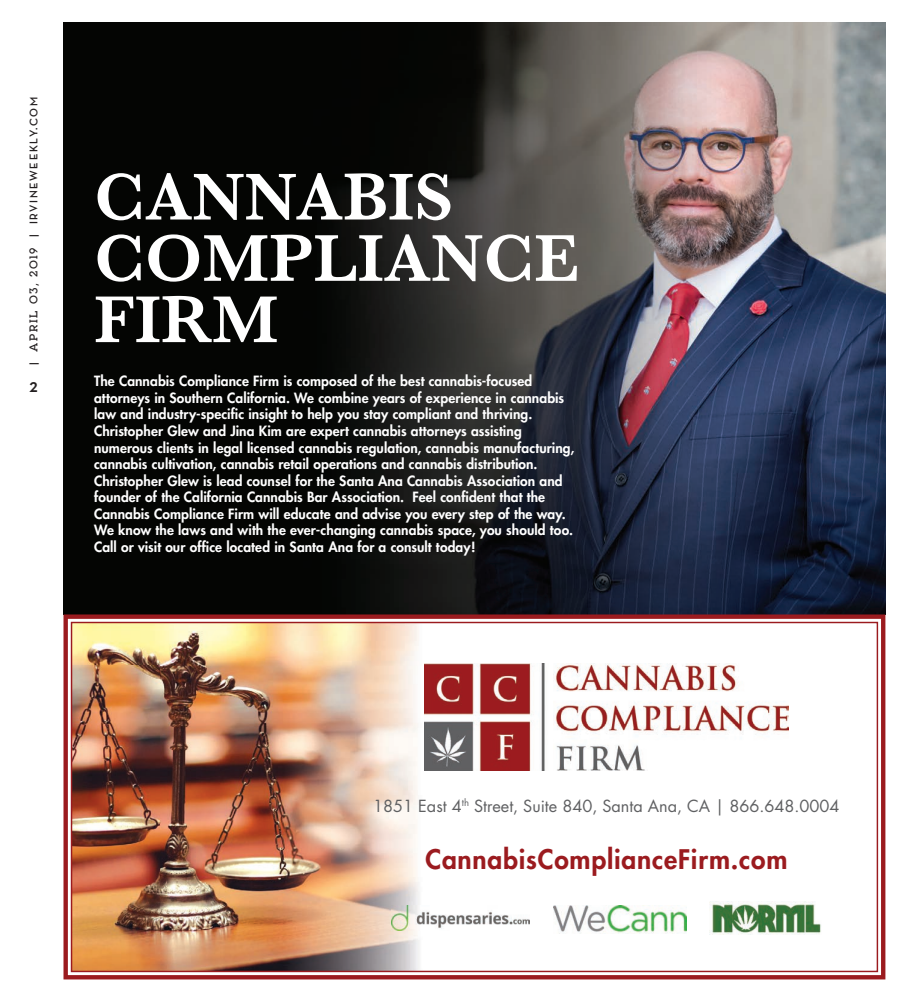
<style>
.page{position:relative;width:912px;height:1002px;background:#fff}
.page>*{position:absolute;margin:0;border:0;box-sizing:border-box;transform-origin:0 0}
.t1{font:600 68.75px/61.2px "Baskerville";color:#fff}
.t2{font:800 26.25px "Futura";letter-spacing:.03em;color:#9b1b1f}
.t3{font:700 18.75px "Neutraface Display TT";color:#231f20}
.t4{font:16.25px "Futura";color:#5f6062}
.t5{font:800 13.75px/16.5px "Futura";letter-spacing:.005em;color:#fff}
.t6{font:700 11.25px "Neutraface Display TT";letter-spacing:.15em;color:#231f20}
.s1{font-family:"Visby Slab CF";font-weight:600}
</style>
<div class="page">
<img style="left:63px;top:22px;width:822px;height:590px">
<img style="left:63px;top:612px;width:822px;height:367px">
<img style="left:424px;top:663px;width:364px;height:107px">
<img style="left:391px;top:905px;width:138px;height:25px">
<img style="left:553px;top:905px;width:133px;height:27px">
<img style="left:709px;top:901px;width:112px;height:33px">
<p class="t6" style="left:27px;top:365px;width:269px;rotate:-90deg">| <span class="s1">APRIL 03, 2019</span> | IRVINEWEEKLY.COM</p>
<h3 class="t3" style="left:30px;top:375px;width:10px">2</h3>
<h1 class="t1" style="left:94px;top:166px;width:486px">CANNABIS<br>COMPLIANCE<br>FIRM</h1>
<p class="t5" style="left:94px;top:373px;width:481px">The Cannabis Compliance Firm is composed of the best cannabis-focused attorneys in Southern California. We combine years of experience in cannabis law and industry-specific insight to help you stay compliant and thriving.<br>Christopher Glew and Jina Kim are expert cannabis attorneys assisting numerous clients in legal licensed cannabis regulation, cannabis manufacturing, cannabis cultivation, cannabis retail operations and cannabis distribution.<br>Christopher Glew is lead counsel for the Santa Ana Cannabis Association and founder of the California Cannabis Bar Association. Feel confident that the Cannabis Compliance Firm will educate and advise you every step of the way.<br>We know the laws and with the ever-changing cannabis space, you should too.<br>Call or visit our office located in Santa Ana for a consult today!</p>
<p class="t4" style="left:373px;top:795px;width:468px">1851 East 4<sup>th</sup> Street, Suite 840, Santa Ana, CA | 866.648.0004</p>
<h2 class="t2" style="left:425px;top:842px;width:363px">CannabisComplianceFirm.com</h2>
</div>
